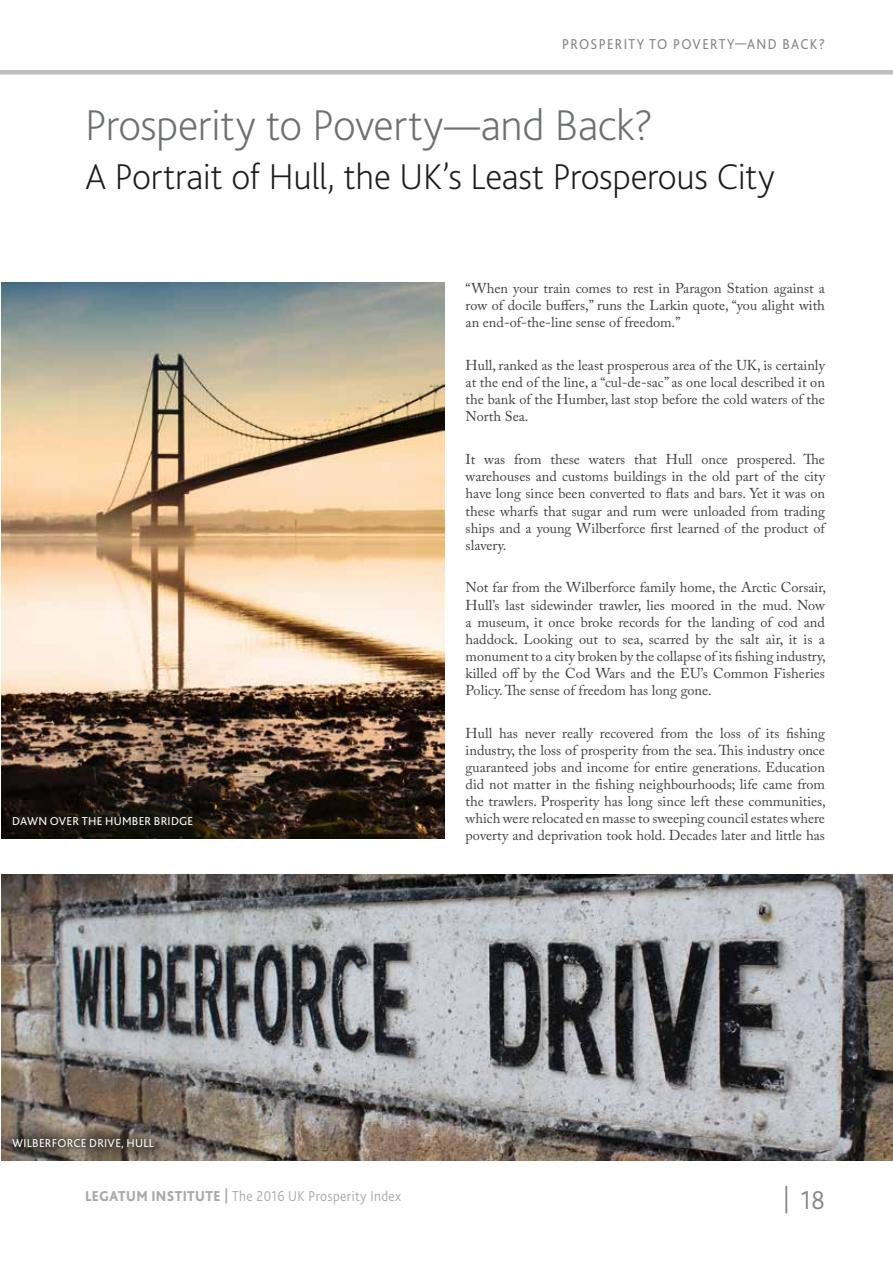
<style>
.page{position:relative;width:893px;height:1263px;background:#fff}
.page>*{position:absolute;margin:0;border:0;box-sizing:border-box;transform-origin:0 0}
.t1{font:200 45px "Bliss 2";letter-spacing:-.01em;color:#6d7072}
.t2{font:200 37.5px "Bliss 2";letter-spacing:-.01em;color:#1d1d1b}
.t3{font:300 27px "Bliss 2";color:#828486;scale:.9 1}
.t4{font:300 15px "Bliss 2";letter-spacing:.03em;color:#a7a9ac;scale:.9 1}
.t5{font:15px "Bliss 2";letter-spacing:.1em;color:#828486;scale:.9 1}
.t6{font:14.25px/17.1px "Adobe Caslon Pro";color:#414143;text-align:justify}
.t7{font:12px "Bliss 2";letter-spacing:.02em;color:#fff}
.s1{font-weight:800}
.s2{font-weight:700}
</style>
<div class="page">
<div style="left:0;top:70px;width:893px;height:5px;background:#bdbec0"></div>
<img style="left:1px;top:283px;width:443px;height:556px">
<svg style="left:1px;top:803px;width:205px;height:36px;fill:#14110b"></svg>
<img style="left:1px;top:875px;width:892px;height:286px">
<svg style="left:1px;top:1126px;width:165px;height:35px"></svg>
<p class="t5" style="left:562px;top:34px;width:293px">PROSPERITY TO POVERTY—AND BACK?</p>
<h1 class="t1" style="left:85px;top:97px;width:570px">Prosperity to Poverty—and Back?</h1>
<h2 class="t2" style="left:85px;top:154px;width:691px">A Portrait of Hull, the UK’s Least Prosperous City</h2>
<p class="t7" style="left:12px;top:814px;width:183px">DAWN OVER THE HUMBER BRIDGE</p>
<p class="t6" style="left:466px;top:280px;width:361px">“When your train comes to rest in Paragon Station against a row of docile buffers,” runs the Larkin quote, “you alight with an end-of-the-line sense of freedom.”</p>
<p class="t6" style="left:466px;top:357px;width:361px">Hull, ranked as the least prosperous area of the UK, is certainly at the end of the line, a “cul-de-sac” as one local described it on the bank of the Humber, last stop before the cold waters of the North Sea.</p>
<p class="t6" style="left:466px;top:451px;width:361px">It was from these waters that Hull once prospered. The warehouses and customs buildings in the old part of the city have long since been converted to flats and bars. Yet it was on these wharfs that sugar and rum were unloaded from trading ships and a young Wilberforce first learned of the product of slavery.</p>
<p class="t6" style="left:466px;top:579px;width:362px">Not far from the Wilberforce family home, the Arctic Corsair, Hull’s last sidewinder trawler, lies moored in the mud. Now a museum, it once broke records for the landing of cod and haddock. Looking out to sea, scarred by the salt air, it is a monument to a city broken by the collapse of its fishing industry, killed off by the Cod Wars and the EU’s Common Fisheries Policy. The sense of freedom has long gone.</p>
<p class="t6" style="left:466px;top:724px;width:362px">Hull has never really recovered from the loss of its fishing industry, the loss of prosperity from the sea. This industry once guaranteed jobs and income for entire generations. Education did not matter in the fishing neighbourhoods; life came from the trawlers. Prosperity has long since left these communities, which were relocated en masse to sweeping council estates where poverty and deprivation took hold. Decades later and little has</p>
<p class="t7" style="left:12px;top:1136px;width:143px">WILBERFORCE DRIVE, HULL</p>
<p class="t4" style="left:85px;top:1187px;width:353px"><span class="s1">LEGATUM INSTITUTE</span> <span class="s2">|</span> The 2016 UK Prosperity Index</p>
<h3 class="t3" style="left:783px;top:1183px;width:48px">| 18</h3>
</div>
